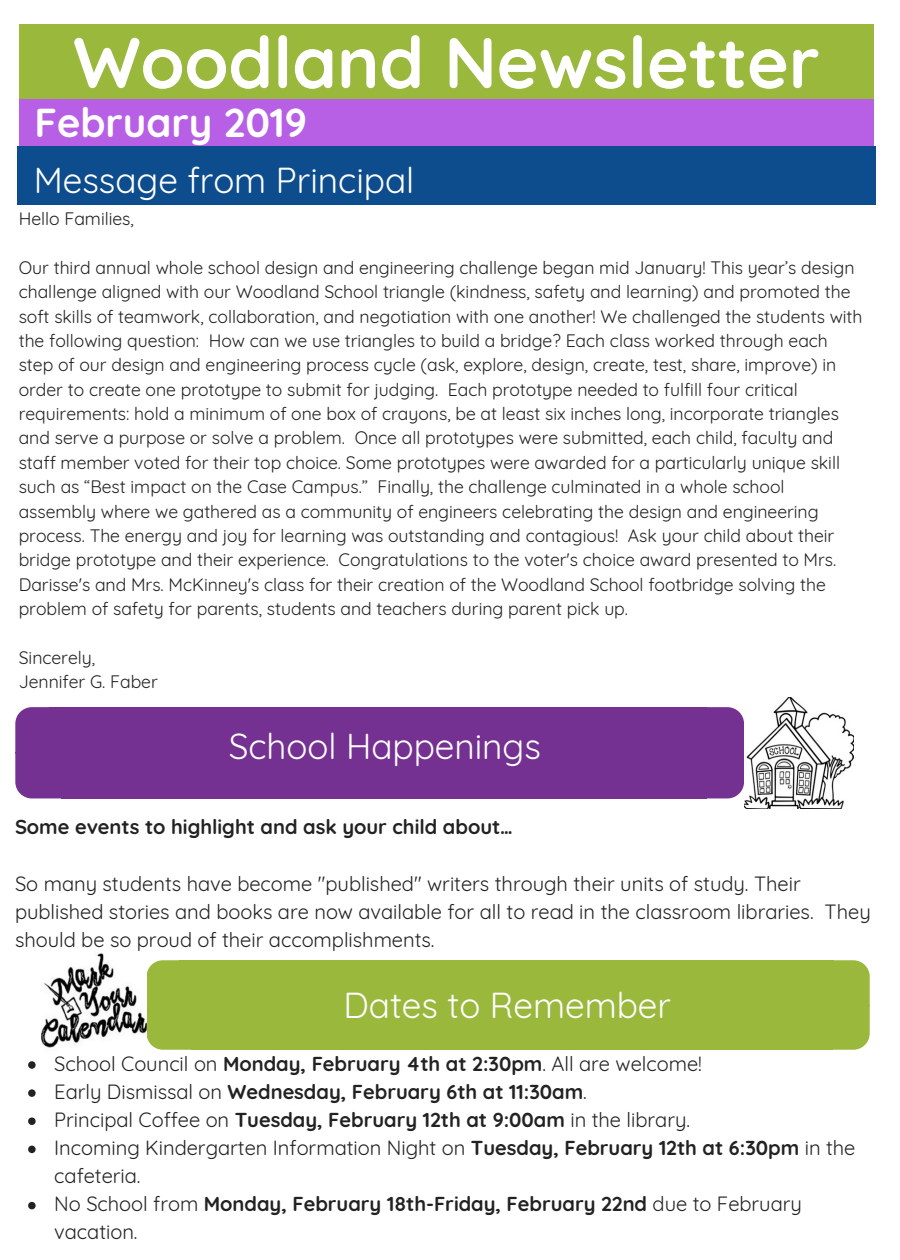
<style>
.page{position:relative;width:900px;height:1260px;background:#fff}
.page>*{position:absolute;margin:0;border:0;box-sizing:border-box;transform-origin:0 0}
.t1{font:700 71.5px "Quicksand";color:#fff}
.t2{font:700 40.25px "Quicksand";color:#fff}
.t3{font:35.25px "Quicksand";color:#fff}
.t4{font:20px/28px "Quicksand";color:#222}
.t5{font:700 20px "Quicksand";color:#222}
.t6{font:17.5px/24.5px "Quicksand";color:#222}
.s1{font-weight:700}
</style>
<div class="page">
<div style="left:19px;top:24px;width:855px;height:75px;background:#99b83c"></div>
<div style="left:19px;top:99px;width:854px;height:47px;background:#b760e6"></div>
<div style="left:17px;top:146px;width:858px;height:58px;background:#0e4d8d"></div>
<div style="left:179px;top:960px;width:654px;height:46px;background:#99b83c"></div>
<div style="left:147px;top:960px;width:44px;height:90px;background:#99b83c"></div>
<div style="left:191px;top:1005px;width:642px;height:45px;background:#99b83c"></div>
<svg style="left:833px;top:960px;width:37px;height:90px;background:#9dbb45"></svg>
<div style="left:49px;top:707px;width:658px;height:47px;background:#753192"></div>
<div style="left:15px;top:707px;width:46px;height:91px;background:#753192"></div>
<div style="left:61px;top:753px;width:646px;height:45px;background:#753192"></div>
<div style="left:707px;top:707px;width:37px;height:91px;background:#753192"></div>
<img style="left:744px;top:698px;width:109px;height:110px">
<img style="left:41px;top:953px;width:105px;height:95px">
<svg style="left:28px;top:1061px;width:8px;height:8px"></svg>
<svg style="left:28px;top:1089px;width:8px;height:8px"></svg>
<svg style="left:28px;top:1118px;width:8px;height:7px"></svg>
<svg style="left:28px;top:1146px;width:8px;height:7px"></svg>
<svg style="left:28px;top:1202px;width:8px;height:7px"></svg>
<h1 class="t1" style="left:73px;top:17px;width:748px">Woodland Newsletter</h1>
<h2 class="t2" style="left:35px;top:97px;width:274px">February 2019</h2>
<h3 class="t3" style="left:34px;top:158px;width:382px">Message from Principal</h3>
<p class="t6" style="left:19px;top:206px;width:117px">Hello Families,</p>
<p class="t6" style="left:19px;top:255px;width:845px">Our third annual whole school design and engineering challenge began mid January! This year’s design challenge aligned with our Woodland School triangle (kindness, safety and learning) and promoted the soft skills of teamwork, collaboration, and negotiation with one another! We challenged the students with the following question: How can we use triangles to build a bridge? Each class worked through each step of our design and engineering process cycle (ask, explore, design, create, test, share, improve) in order to create one prototype to submit for judging. Each prototype needed to fulfill four critical requirements: hold a minimum of one box of crayons, be at least six inches long, incorporate triangles and serve a purpose or solve a problem. Once all prototypes were submitted, each child, faculty and staff member voted for their top choice. Some prototypes were awarded for a particularly unique skill such as “Best impact on the Case Campus.” Finally, the challenge culminated in a whole school assembly where we gathered as a community of engineers celebrating the design and engineering process. The energy and joy for learning was outstanding and contagious! Ask your child about their bridge prototype and their experience. Congratulations to the voter's choice award presented to Mrs.<br>Darisse's and Mrs. McKinney's class for their creation of the Woodland School footbridge solving the problem of safety for parents, students and teachers during parent pick up.</p>
<p class="t6" style="left:19px;top:645px;width:141px">Sincerely,<br>Jennifer G. Faber</p>
<h3 class="t3" style="left:229px;top:724px;width:314px">School Happenings</h3>
<p class="t5" style="left:15px;top:814px;width:499px">Some events to highlight and ask your child about…</p>
<p class="t4" style="left:15px;top:869px;width:857px">So many students have become "published" writers through their units of study. Their published stories and books are now available for all to read in the classroom libraries. They should be so proud of their accomplishments.</p>
<h3 class="t3" style="left:344px;top:983px;width:329px">Dates to Remember</h3>
<p class="t4" style="left:54px;top:1049px;width:803px">School Council on <span class="s1">Monday, February 4th at 2:30pm</span>. All are welcome!<br>Early Dismissal on <span class="s1">Wednesday, February 6th at 11:30am</span>.<br>Principal Coffee on <span class="s1">Tuesday, February 12th at 9:00am</span> in the library.<br>Incoming Kindergarten Information Night on <span class="s1">Tuesday, February 12th at 6:30pm</span> in the cafeteria.<br>No School from <span class="s1">Monday, February 18th-Friday, February 22nd</span> due to February vacation.</p>
</div>
